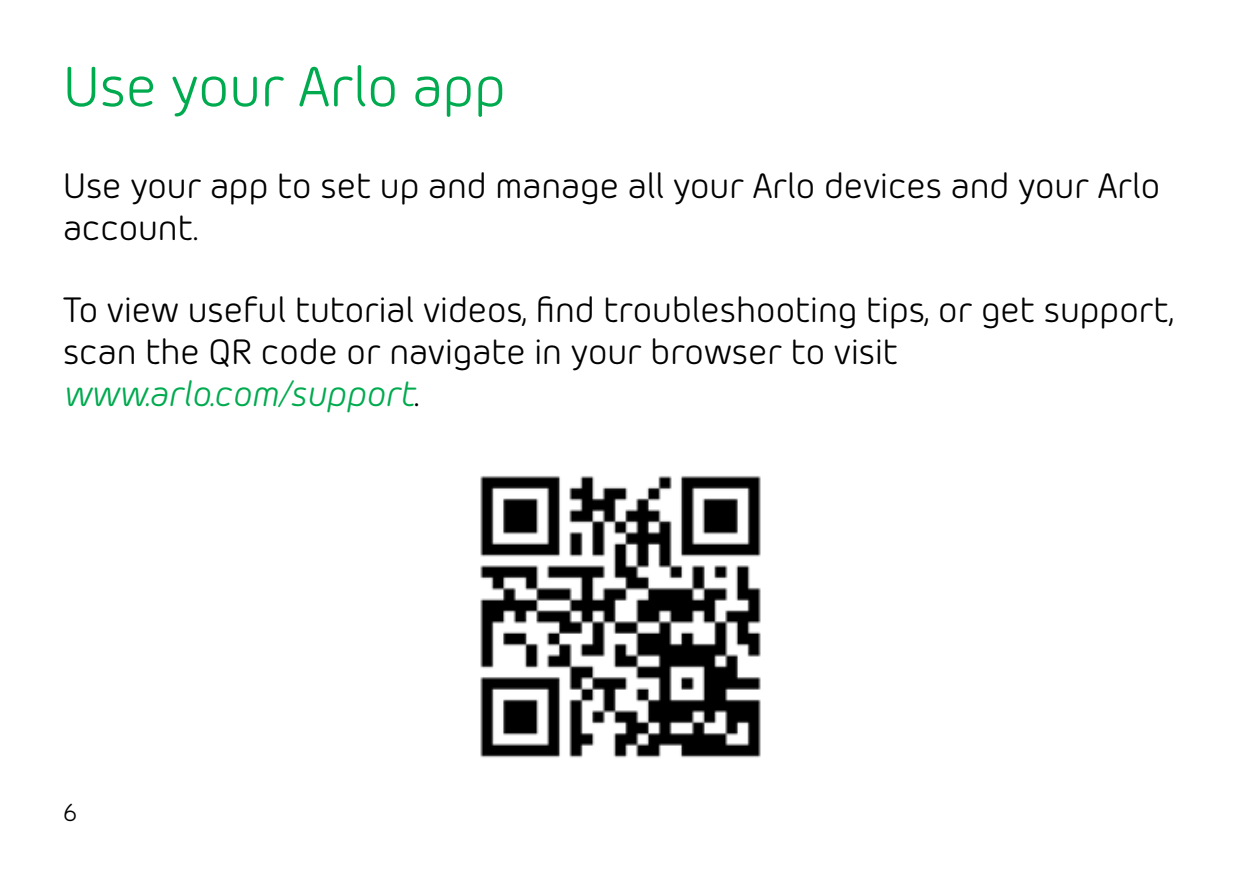
<style>
.page{position:relative;width:1241px;height:893px;background:#fff}
.page>*{position:absolute;margin:0;border:0;box-sizing:border-box;transform-origin:0 0}
.h1_head{font:56px "Morebi Rounded";color:#00aa4f}
.p0_body{font:35px/42px "Morebi Rounded";color:#000}
.t1{font:24.5px "Morebi Rounded";color:#000}
.s1{font-style:italic;color:#00aa4f}
</style>
<div class="page">
<img style="left:480px;top:476px;width:281px;height:282px">
<p class="h1_head" style="left:63px;top:48px;width:444px">Use your Arlo app</p>
<p class="p0_body" style="left:63px;top:163px;width:1098px">Use your app to set up and manage all your Arlo devices and your Arlo account.</p>
<p class="p0_body" style="left:63px;top:286px;width:1112px">To view useful tutorial videos, find troubleshooting tips, or get support, scan the QR code or navigate in your browser to visit <span class="s1">www.arlo.com/support</span>.</p>
<p class="t1" style="left:63px;top:796px;width:15px">6</p>
</div>
